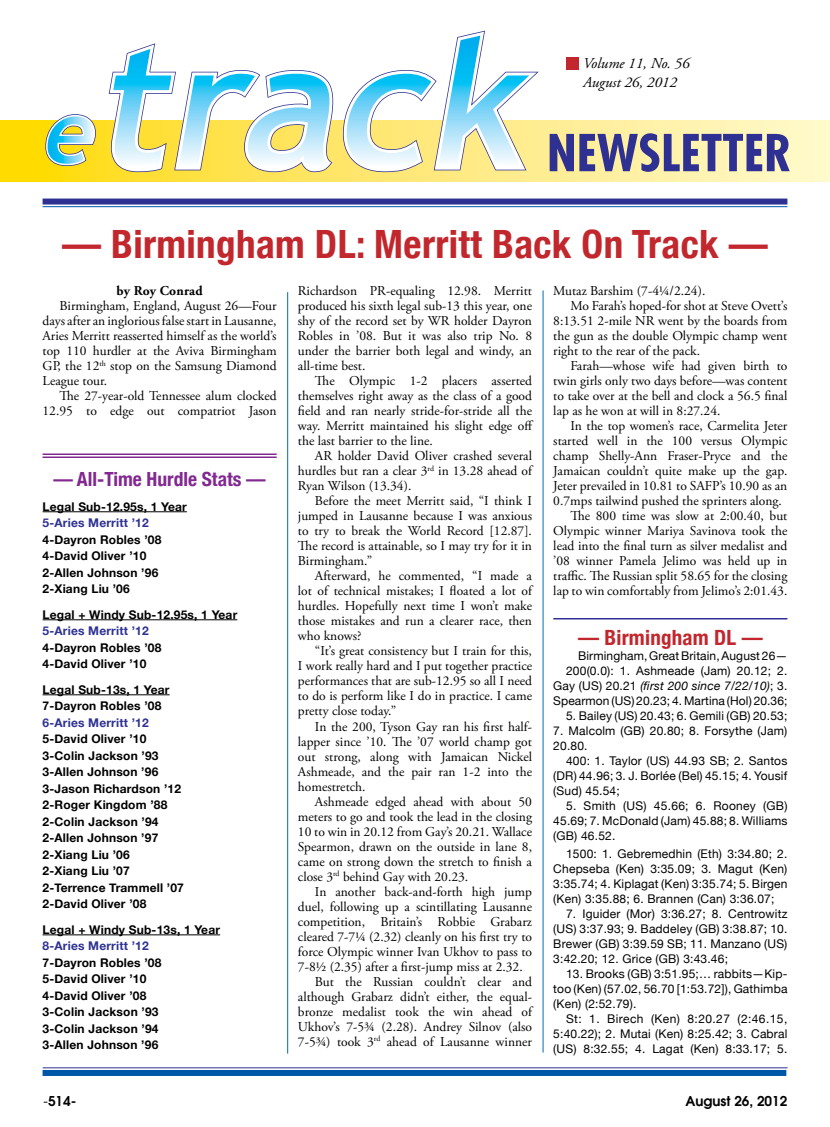
<style>
.page{position:relative;width:830px;height:1127px;background:#fff}
.page>*{position:absolute;margin:0;border:0;box-sizing:border-box;transform-origin:0 0}
.t1{font:700 condensed 39px "Helvetica Neue";letter-spacing:.01em;color:#c1272d}
.t2{font:700 condensed 21px "Helvetica Neue";letter-spacing:.01em;color:#c1272d}
.t3{font:700 condensed 19.5px "Helvetica Neue";color:#812990}
.t4{font:italic 15px/19.5px "Adobe Garamond Pro";color:#000}
.t5{font:13.5px/15px "Adobe Garamond Pro";color:#000;text-align:justify}
.t6{font:600 13.5px "Avant Garde";color:#000}
.t7{font:700 13.5px "Adobe Garamond Pro";letter-spacing:.015em;color:#000}
.t8{font:12px/15px "Helvetica Neue";letter-spacing:.015em;color:#000;text-align:justify}
.t9{font:700 12px/16.5px "Helvetica Neue";letter-spacing:.015em;color:#000}
.t10{font:700 12px "Helvetica Neue";letter-spacing:.015em;color:#2e3192}
.s1{font-style:italic}
.s2{font-weight:400}
</style>
<div class="page">
<hr style="left:287px;top:292px;width:1px;height:761px;background:#006cb7">
<div style="left:566px;top:57px;width:12px;height:12px;background:#c1272d"></div>
<svg style="left:0;top:120px;width:829px;height:62px;background:#feea75"></svg>
<hr style="left:542px;top:290px;width:1px;height:762px;background:#006cb7">
<hr style="left:553px;top:618px;width:234px;height:1px;background:#2e3192">
<hr style="left:43px;top:511px;width:144px;height:1px;background:#000">
<hr style="left:43px;top:619px;width:194px;height:1px;background:#000">
<hr style="left:43px;top:694px;width:126px;height:1px;background:#000">
<hr style="left:43px;top:934px;width:177px;height:1px;background:#000">
<hr style="left:43px;top:453px;width:233px;height:2px;background:#812990">
<hr style="left:43px;top:456px;width:233px;height:2px;background:#812990">
<hr style="left:43px;top:1067px;width:744px;height:1px;background:#2e3192">
<div style="left:43px;top:1070px;width:743px;height:6px;background:#0057a8"></div>
<div style="left:43px;top:199px;width:744px;height:6px;background:#2e3192"></div>
<hr style="left:43px;top:206px;width:744px;height:1px;background:#0057a8">
<svg style="left:106px;top:120px;width:438px;height:54px"></svg>
<svg style="left:108px;top:30px;width:432px;height:143px"></svg>
<svg style="left:43px;top:114px;width:54px;height:53px;background:#b0d1a3"></svg>
<svg style="left:549px;top:133px;width:240px;height:39px;background:#8e8a9e"></svg>
<p class="t4" style="left:583px;top:54px;width:108px">Volume 11, No. 56<br>August 26, 2012</p>
<h1 class="t1" style="left:62px;top:212px;width:707px">— Birmingham DL: Merritt Back On Track —</h1>
<p class="t5" style="left:553px;top:284px;width:153px">Mutaz Barshim (7-4¼/2.24).</p>
<p class="t5" style="left:570px;top:299px;width:218px">Mo Farah’s hoped-for shot at Steve Ovett’s</p>
<p class="t5" style="left:553px;top:314px;width:235px">8:13.51 2-mile NR went by the boards from</p>
<p class="t5" style="left:553px;top:329px;width:235px">the gun as the double Olympic champ went</p>
<p class="t5" style="left:553px;top:344px;width:148px">right to the rear of the pack.</p>
<p class="t5" style="left:570px;top:359px;width:218px">Farah—whose wife had given birth to</p>
<p class="t5" style="left:553px;top:374px;width:235px">twin girls only two days before—was content</p>
<p class="t5" style="left:553px;top:389px;width:235px">to take over at the bell and clock a 56.5 final</p>
<p class="t5" style="left:553px;top:404px;width:169px">lap as he won at will in 8:27.24.</p>
<p class="t5" style="left:570px;top:419px;width:218px">In the top women’s race, Carmelita Jeter</p>
<p class="t5" style="left:553px;top:434px;width:235px">started well in the 100 versus Olympic</p>
<p class="t5" style="left:553px;top:449px;width:235px">champ Shelly-Ann Fraser-Pryce and the</p>
<p class="t5" style="left:553px;top:464px;width:235px">Jamaican couldn’t quite make up the gap.</p>
<p class="t5" style="left:553px;top:479px;width:235px">Jeter prevailed in 10.81 to SAFP’s 10.90 as an</p>
<p class="t5" style="left:553px;top:494px;width:230px">0.7mps tailwind pushed the sprinters along.</p>
<p class="t5" style="left:570px;top:509px;width:218px">The 800 time was slow at 2:00.40, but</p>
<p class="t5" style="left:553px;top:524px;width:235px">Olympic winner Mariya Savinova took the</p>
<p class="t5" style="left:553px;top:539px;width:235px">lead into the final turn as silver medalist and</p>
<p class="t5" style="left:553px;top:554px;width:235px">’08 winner Pamela Jelimo was held up in</p>
<p class="t5" style="left:553px;top:569px;width:235px">traffic. The Russian split 58.65 for the closing</p>
<p class="t5" style="left:553px;top:584px;width:235px">lap to win comfortably from Jelimo’s 2:01.43.</p>
<h2 class="t2" style="left:577px;top:620px;width:186px">— Birmingham DL —</h2>
<p class="t8" style="left:553px;top:647px;width:235px;text-align:right">Birmingham, Great Britain, August 26— 200(0.0): 1. Ashmeade (Jam) 20.12; 2.<br>Gay (US) 20.21 <span class="s1">(first 200 since 7/22/10)</span>; 3.<br>Spearmon (US) 20.23; 4. Martina (Hol) 20.36;</p>
<p class="t8" style="left:566px;top:707px;width:223px">5. Bailey (US) 20.43; 6. Gemili (GB) 20.53;</p>
<p class="t8" style="left:553px;top:722px;width:235px">7. Malcolm (GB) 20.80; 8. Forsythe (Jam)<br>20.80.</p>
<p class="t8" style="left:553px;top:752px;width:235px;text-indent:13px">400: 1. Taylor (US) 44.93 SB; 2. Santos (DR) 44.96; 3. J. Borlée (Bel) 45.15; 4. Yousif (Sud) 45.54;</p>
<p class="t8" style="left:553px;top:797px;width:235px;text-indent:13px">5. Smith (US) 45.66; 6. Rooney (GB)<br>45.69; 7. McDonald (Jam) 45.88; 8. Williams (GB) 46.52.</p>
<p class="t8" style="left:553px;top:845px;width:235px;text-indent:13px">1500: 1. Gebremedhin (Eth) 3:34.80; 2.<br>Chepseba (Ken) 3:35.09; 3. Magut (Ken)<br>3:35.74; 4. Kiplagat (Ken) 3:35.74; 5. Birgen (Ken) 3:35.88; 6. Brannen (Can) 3:36.07;</p>
<p class="t8" style="left:553px;top:905px;width:235px;text-indent:13px">7. Iguider (Mor) 3:36.27; 8. Centrowitz (US) 3:37.93; 9. Baddeley (GB) 3:38.87; 10.<br>Brewer (GB) 3:39.59 SB; 11. Manzano (US)<br>3:42.20; 12. Grice (GB) 3:43.46;</p>
<p class="t8" style="left:553px;top:965px;width:235px;text-indent:13px">13. Brooks (GB) 3:51.95;… rabbits—Kip&shy;too (Ken) (57.02, 56.70 [1:53.72]), Gathimba (Ken) (2:52.79).</p>
<p class="t8" style="left:553px;top:1010px;width:235px;text-indent:13px">St: 1. Birech (Ken) 8:20.27 (2:46.15, 5:40.22); 2. Mutai (Ken) 8:25.42; 3. Cabral (US) 8:32.55; 4. Lagat (Ken) 8:33.17; 5.</p>
<p class="t5" style="left:298px;top:284px;width:235px">Richardson PR-equaling 12.98. Merritt produced his sixth legal sub-13 this year, one shy of the record set by WR holder Dayron Robles in ’08. But it was also trip No. 8 under the barrier both legal and windy, an all-time best.</p>
<p class="t5" style="left:298px;top:374px;width:237px;text-indent:17px">The Olympic 1-2 placers asserted themselves right away as the class of a good field and ran nearly stride-for-stride all the way. Merritt maintained his slight edge off the last barrier to the line.</p>
<p class="t5" style="left:298px;top:449px;width:235px;text-indent:17px">AR holder David Oliver crashed several hurdles but ran a clear 3<sup>rd</sup> in 13.28 ahead of Ryan Wilson (13.34).</p>
<p class="t5" style="left:298px;top:494px;width:235px;text-indent:17px">Before the meet Merritt said, “I think I jumped in Lausanne because I was anxious to try to break the World Record [12.87].<br>The record is attainable, so I may try for it in Birmingham.”</p>
<p class="t5" style="left:298px;top:569px;width:235px;text-indent:17px">Afterward, he commented, “I made a lot of technical mistakes; I floated a lot of hurdles. Hopefully next time I won’t make those mistakes and run a clearer race, then who knows?</p>
<p class="t5" style="left:298px;top:644px;width:235px;text-indent:17px">“It’s great consistency but I train for this, I work really hard and I put together practice performances that are sub-12.95 so all I need to do is perform like I do in practice. I came pretty close today.”</p>
<p class="t5" style="left:298px;top:719px;width:235px;text-indent:17px">In the 200, Tyson Gay ran his first half&shy;lapper since ’10. The ’07 world champ got out strong, along with Jamaican Nickel Ashmeade, and the pair ran 1-2 into the homestretch.</p>
<p class="t5" style="left:298px;top:794px;width:235px;text-indent:17px">Ashmeade edged ahead with about 50 meters to go and took the lead in the closing 10 to win in 20.12 from Gay’s 20.21. Wallace Spearmon, drawn on the outside in lane 8, came on strong down the stretch to finish a close 3<sup>rd</sup> behind Gay with 20.23.</p>
<p class="t5" style="left:315px;top:884px;width:218px">In another back-and-forth high jump</p>
<p class="t5" style="left:298px;top:899px;width:235px">duel, following up a scintillating Lausanne</p>
<p class="t5" style="left:298px;top:914px;width:235px">competition, Britain’s Robbie Grabarz</p>
<p class="t5" style="left:298px;top:929px;width:235px">cleared 7-7¼ (2.32) cleanly on his first try to</p>
<p class="t5" style="left:298px;top:944px;width:235px">force Olympic winner Ivan Ukhov to pass to</p>
<p class="t5" style="left:298px;top:959px;width:226px">7-8½ (2.35) after a first-jump miss at 2.32.</p>
<p class="t5" style="left:315px;top:974px;width:218px">But the Russian couldn’t clear and</p>
<p class="t5" style="left:298px;top:989px;width:235px">although Grabarz didn’t either, the equal-</p>
<p class="t5" style="left:298px;top:1004px;width:235px">bronze medalist took the win ahead of</p>
<p class="t5" style="left:298px;top:1019px;width:235px">Ukhov’s 7-5¾ (2.28). Andrey Silnov (also</p>
<p class="t5" style="left:298px;top:1034px;width:235px">7-5¾) took 3<sup>rd</sup> ahead of Lausanne winner</p>
<p class="t7" style="left:116px;top:283px;width:88px">by Roy Conrad</p>
<p class="t5" style="left:43px;top:299px;width:235px;text-indent:17px">Birmingham, England, August 26—Four days after an inglorious false start in Lausanne, Aries Merritt reasserted himself as the world’s top 110 hurdler at the Aviva Birmingham GP, the 12<sup>th</sup> stop on the Samsung Diamond League tour.</p>
<p class="t5" style="left:43px;top:389px;width:235px;text-align:right">The 27-year-old Tennessee alum clocked<br>12.95 to edge out compatriot Jason</p>
<h3 class="t3" style="left:53px;top:463px;width:214px">— All-Time Hurdle Stats —</h3>
<p class="t9" style="left:43px;top:497px;width:146px">Legal Sub-12.95s, 1 Year</p>
<p class="t10" style="left:43px;top:512px;width:108px">5-Aries Merritt ’12</p>
<p class="t9" style="left:43px;top:530px;width:120px">4-Dayron Robles ’08<br>4-David Oliver ’10<br>2-Allen Johnson ’96<br>2-Xiang Liu ’06</p>
<p class="t9" style="left:43px;top:605px;width:196px">Legal + Windy Sub-12.95s, 1 Year</p>
<p class="t10" style="left:43px;top:620px;width:108px">5-Aries Merritt ’12</p>
<p class="t9" style="left:43px;top:638px;width:120px">4-Dayron Robles ’08<br>4-David Oliver ’10</p>
<p class="t9" style="left:43px;top:680px;width:128px">Legal Sub-13s, 1 Year<br>7-Dayron Robles ’08</p>
<p class="t10" style="left:43px;top:711px;width:108px">6-Aries Merritt ’12</p>
<p class="t9" style="left:43px;top:730px;width:143px">5-David Oliver ’10<br>3-Colin Jackson ’93<br>3-Allen Johnson ’96<br>3-Jason Richardson ’12<br>2-Roger Kingdom ’88<br>2-Colin Jackson ’94<br>2-Allen Johnson ’97<br>2-Xiang Liu ’06<br>2-Xiang Liu ’07<br>2-Terrence Trammell ’07<br>2-David Oliver ’08</p>
<p class="t9" style="left:43px;top:920px;width:179px">Legal + Windy Sub-13s, 1 Year</p>
<p class="t10" style="left:43px;top:935px;width:108px">8-Aries Merritt ’12</p>
<p class="t9" style="left:43px;top:953px;width:120px">7-Dayron Robles ’08<br>5-David Oliver ’10<br>4-David Oliver ’08<br>3-Colin Jackson ’93<br>3-Colin Jackson ’94<br>3-Allen Johnson ’96</p>
<p class="t6" style="left:44px;top:1092px;width:34px"><span class="s2">-</span>514-</p>
<p class="t6" style="left:685px;top:1092px;width:103px">August 26, 2012</p>
</div>
